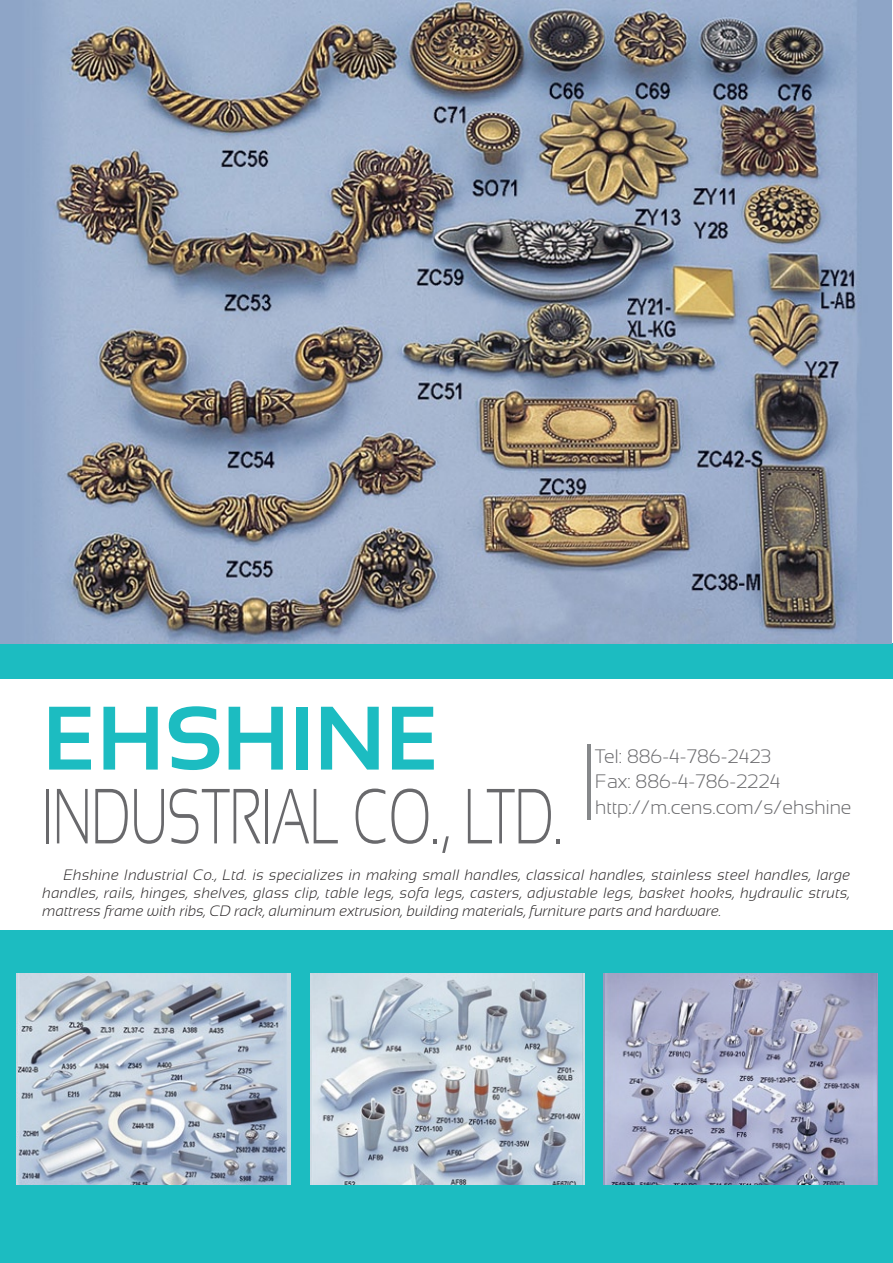
<style>
.page{position:relative;width:893px;height:1263px;background:#fff}
.page>*{position:absolute;margin:0;border:0;box-sizing:border-box;transform-origin:0 0}
.公司名大標{font:700 90px "Sansation";color:#1cbcc1}
.公司名大標-2{font:300 78px "Sansation";color:#69696c;scale:.68 1}
.t1{font:300 19.5px "Sansation";color:#69696c}
.副標內文{font:italic 300 15px/18px "Sansation";color:#231f20;text-align:justify}
</style>
<div class="page">
<div style="left:0;top:643px;width:893px;height:620px;background:#1cbcc1"></div>
<div style="left:0;top:679px;width:893px;height:251px;background:#fff"></div>
<img style="left:17px;top:973px;width:274px;height:212px">
<img style="left:310px;top:973px;width:274px;height:212px">
<img style="left:604px;top:973px;width:274px;height:212px">
<hr style="left:587px;top:744px;width:3px;height:76px;background:#86888a">
<img style="left:0;top:1px;width:891px;height:642px">
<p class="公司名大標" style="left:43px;top:688px;width:399px">EHSHINE</p>
<p class="公司名大標-2" style="left:43px;top:773px;width:766px">INDUSTRIAL CO., LTD.</p>
<p class="t1" style="left:595px;top:745px;width:177px">Tel: 886-4-786-2423</p>
<p class="t1" style="left:595px;top:771px;width:187px">Fax: 886-4-786-2224</p>
<p class="t1" style="left:595px;top:796px;width:258px">http://m.cens.com/s/ehshine</p>
<p class="副標內文" style="left:43px;top:865px;width:809px;text-indent:21px">Ehshine Industrial Co., Ltd. is specializes in making small handles, classical handles, stainless steel handles, large handles, rails, hinges, shelves, glass clip, table legs, sofa legs, casters, adjustable legs, basket hooks, hydraulic struts, mattress frame with ribs, CD rack, aluminum extrusion, building materials, furniture parts and hardware.</p>
</div>
